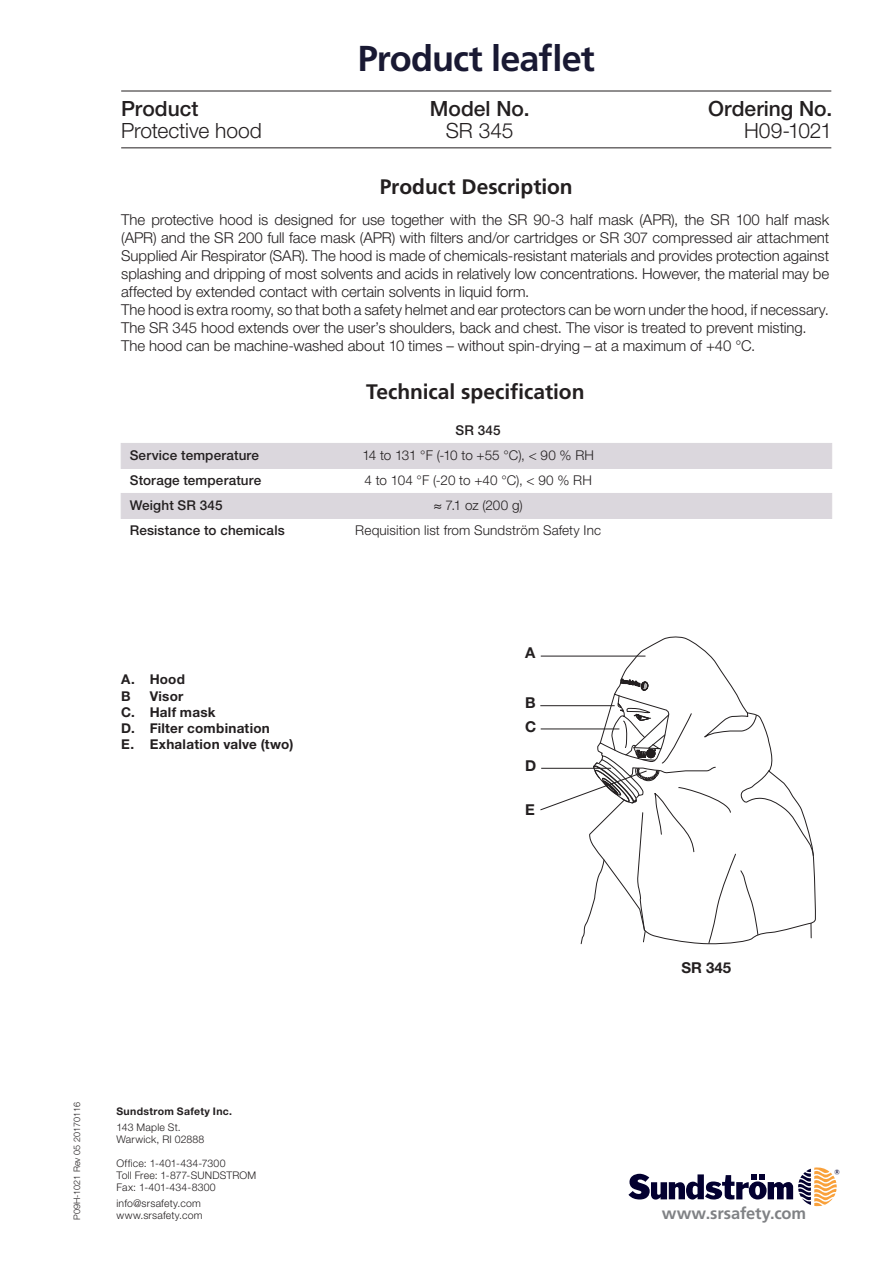
<style>
.page{position:relative;width:893px;height:1263px;background:#fff}
.page>*{position:absolute;margin:0;border:0;box-sizing:border-box;transform-origin:0 0}
.t1{font:700 36px "Frutiger LT Pro";letter-spacing:-.025em;color:#191933}
.t2{font:700 21px "Frutiger LT Pro";letter-spacing:-.005em;color:#231f20}
.Designation_rad_2{font:300 21px "Helvetica Neue LT Pro";letter-spacing:-.005em;color:#231f20}
.Designation{font:500 21px "Helvetica Neue LT Pro";color:#231f20}
.t3{font:700 16.5px "Frutiger LT Pro";letter-spacing:-.005em;color:#808285}
.Bröd{font:300 15px/18px "Helvetica Neue LT Pro";letter-spacing:-.005em;color:#231f20;text-align:justify}
.t4{font:700 15px "Helvetica Neue LT Pro";color:#231f20}
.Tabell{font:300 13.5px "Helvetica Neue LT Pro";letter-spacing:.01em;color:#231f20}
.Tabell-2{font:500 13.5px "Helvetica Neue LT Pro";letter-spacing:.015em;color:#231f20}
.Detaljer{font:700 13.5px "Helvetica Neue LT Pro";letter-spacing:.02em;color:#231f20}
.Tabell-3{font:300 13.5px "Helvetica Neue LT Pro";letter-spacing:-.015em;color:#231f20}
.t5{font:300 10.5px/12px "Helvetica Neue LT Pro";letter-spacing:.02em;color:#231f20}
.t6{font:700 10.5px "Helvetica Neue LT Std";letter-spacing:.03em;color:#231f20}
.t7{font:300 9px "Helvetica Neue LT Pro";color:#231f20}
</style>
<div class="page">
<svg style="left:628px;top:1167px;width:211px;height:39px"></svg>
<svg style="left:589px;top:636px;width:227px;height:309px"></svg>
<hr style="left:121px;top:148px;width:710px;height:1px;background:#231f20">
<hr style="left:121px;top:91px;width:710px;height:1px;background:#231f20">
<div style="left:121px;top:443px;width:711px;height:25px;background:#dbd7dd"></div>
<div style="left:121px;top:493px;width:711px;height:25px;background:#dbd7dd"></div>
<hr style="left:541px;top:656px;width:104px;height:1px;background:#231f20">
<svg style="left:540px;top:671px;width:274px;height:273px"></svg>
<p class="t1" style="left:358px;top:37px;width:238px">Product leaflet</p>
<p class="Designation" style="left:121px;top:96px;width:79px">Product</p>
<p class="Designation" style="left:430px;top:96px;width:101px">Model No.</p>
<p class="Designation" style="left:708px;top:96px;width:125px">Ordering No.</p>
<p class="Designation_rad_2" style="left:121px;top:118px;width:142px">Protective hood</p>
<p class="Designation_rad_2" style="left:446px;top:118px;width:69px">SR 345</p>
<p class="Designation_rad_2" style="left:744px;top:118px;width:90px">H09-1021</p>
<p class="t2" style="left:380px;top:175px;width:195px">Product Description</p>
<p class="Bröd" style="left:121px;top:210px;width:710px">The protective hood is designed for use together with the SR 90-3 half mask (APR), the SR 100 half mask (APR) and the SR 200 full face mask (APR) with filters and/or cartridges or SR 307 compressed air attachment Supplied Air Respirator (SAR). The hood is made of chemicals-resistant materials and provides protection against splashing and dripping of most solvents and acids in relatively low concentrations. However, the material may be affected by extended contact with certain solvents in liquid form.</p>
<p class="Bröd" style="left:121px;top:300px;width:709px">The hood is extra roomy, so that both a safety helmet and ear protectors can be worn under the hood, if necessary.<br>The SR 345 hood extends over the user’s shoulders, back and chest. The visor is treated to prevent misting.</p>
<p class="Bröd" style="left:121px;top:336px;width:636px">The hood can be machine-washed about 10 times – without spin-drying – at a maximum of +40 °C.</p>
<p class="t2" style="left:366px;top:380px;width:220px">Technical specification</p>
<p class="Tabell-2" style="left:456px;top:422px;width:47px">SR 345</p>
<p class="Tabell-2" style="left:130px;top:447px;width:131px">Service temperature</p>
<p class="Tabell-3" style="left:362px;top:447px;width:233px">14 to 131 °F (-10 to +55 °C), &lt; 90 % RH</p>
<p class="Tabell-2" style="left:130px;top:472px;width:133px">Storage temperature</p>
<p class="Tabell" style="left:365px;top:472px;width:229px">4 to 104 °F (-20 to +40 °C), &lt; 90 % RH</p>
<p class="Tabell-2" style="left:130px;top:497px;width:95px">Weight SR 345</p>
<p class="Tabell" style="left:434px;top:497px;width:90px">≈ 7.1 oz (200 g)</p>
<p class="Tabell-2" style="left:130px;top:522px;width:157px">Resistance to chemicals</p>
<p class="Tabell" style="left:355px;top:522px;width:247px">Requisition list from Sundström Safety Inc</p>
<p class="Detaljer" style="left:121px;top:671px;width:65px">A. Hood</p>
<p class="Detaljer" style="left:121px;top:687px;width:11px">B</p>
<p class="Detaljer" style="left:150px;top:687px;width:35px">Visor</p>
<p class="Detaljer" style="left:121px;top:703px;width:96px">C. Half mask</p>
<p class="Detaljer" style="left:121px;top:720px;width:150px">D. Filter combination</p>
<p class="Detaljer" style="left:121px;top:736px;width:174px">E. Exhalation valve (two)</p>
<p class="t4" style="left:525px;top:644px;width:12px">A</p>
<p class="t4" style="left:525px;top:693px;width:12px">B</p>
<p class="t4" style="left:525px;top:717px;width:13px">C</p>
<p class="t4" style="left:525px;top:756px;width:13px">D</p>
<p class="t4" style="left:525px;top:800px;width:11px">E</p>
<p class="t7" style="left:72px;top:1220px;width:119px;rotate:-90deg">P09H-1021 Rev 05 20170116</p>
<p class="t6" style="left:117px;top:1104px;width:117px">Sundstrom Safety Inc.</p>
<p class="t5" style="left:117px;top:1121px;width:89px">143 Maple St.<br>Warwick, RI 02888</p>
<p class="t5" style="left:117px;top:1157px;width:141px">Office: 1-401-434-7300<br>Toll Free: 1-877-SUNDSTROM<br>Fax: 1-401-434-8300</p>
<p class="t5" style="left:117px;top:1197px;width:88px">info@srsafety.com www.srsafety.com</p>
<p class="t4" style="left:681px;top:958px;width:51px">SR 345</p>
<p class="t3" style="left:662px;top:1204px;width:146px">www.srsafety.com</p>
</div>
